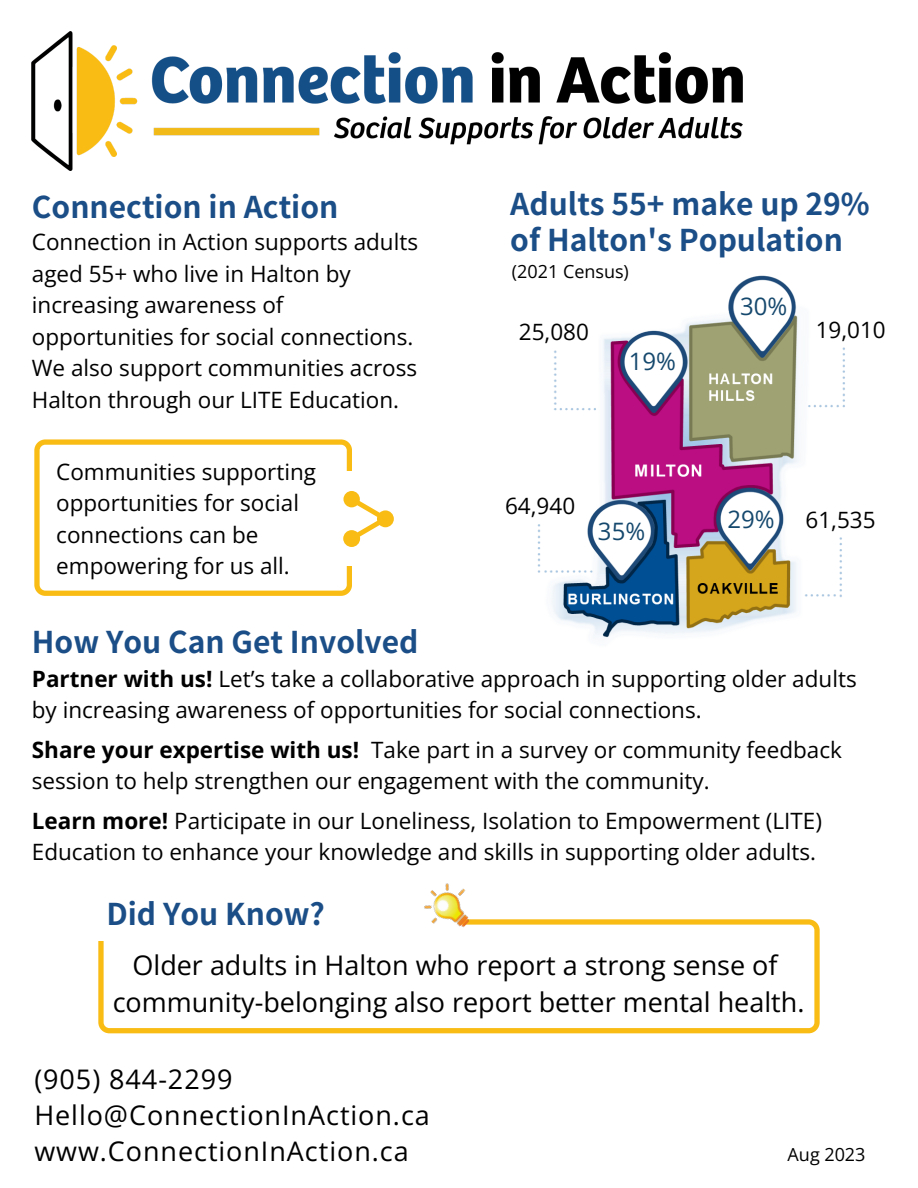
<style>
.page{position:relative;width:918px;height:1188px;background:#fff}
.page>*{position:absolute;margin:0;border:0;box-sizing:border-box;transform-origin:0 0}
.t1{font:700 30px/36px "Source Han Sans KR";color:#1b4e87}
.t2{font:27px "Open Sans";color:#000}
.t3{font:27px "Open Sans";letter-spacing:.035em;color:#000}
.t4{font:24px "Open Sans";color:#15486d}
.t5{font:22.5px/31.5px "Open Sans";color:#000}
.t6{font:18px "Open Sans";color:#000}
.s1{font-weight:700}
</style>
<div class="page">
<img style="left:32px;top:32px;width:711px;height:138px">
<svg style="left:34px;top:439px;width:318px;height:157px"></svg>
<div style="left:343px;top:471px;width:25px;height:95px;background:#fff"></div>
<svg style="left:343px;top:491px;width:51px;height:56px"></svg>
<img style="left:537px;top:275px;width:308px;height:363px">
<div style="left:515px;top:307px;width:75px;height:34px;background:#fff"></div>
<div style="left:502px;top:482px;width:82px;height:34px;background:#fff"></div>
<div style="left:816px;top:302px;width:71px;height:34px;background:#fff"></div>
<div style="left:811px;top:496px;width:70px;height:34px;background:#fff"></div>
<div style="left:732px;top:504px;width:41px;height:29px;background:#fff"></div>
<div style="left:601px;top:516px;width:41px;height:33px;background:#fff"></div>
<div style="left:633px;top:346px;width:43px;height:32px;background:#fff"></div>
<div style="left:745px;top:291px;width:38px;height:32px;background:#fff"></div>
<svg style="left:98px;top:919px;width:722px;height:114px"></svg>
<div style="left:92px;top:885px;width:369px;height:55px;background:#fff"></div>
<img style="left:424px;top:883px;width:59px;height:57px">
<p class="t1" style="left:32px;top:187px;width:308px">Connection in Action</p>
<p class="t5" style="left:32px;top:226px;width:388px">Connection in Action supports adults aged 55+ who live in Halton by increasing awareness of opportunities for social connections.<br>We also support communities across Halton through our LITE Education.</p>
<p class="t5" style="left:56px;top:455px;width:261px">Communities supporting opportunities for social connections can be empowering for us all.</p>
<p class="t1" style="left:510px;top:185px;width:361px">Adults 55+ make up 29% of Halton's Population</p>
<p class="t6" style="left:512px;top:259px;width:118px">(2021 Census)</p>
<p class="t5" style="left:519px;top:316px;width:72px">25,080</p>
<p class="t4" style="left:629px;top:345px;width:49px">19%</p>
<p class="t5" style="left:505px;top:489px;width:72px">64,940</p>
<p class="t4" style="left:598px;top:514px;width:49px">35%</p>
<p class="t4" style="left:740px;top:289px;width:49px">30%</p>
<p class="t5" style="left:816px;top:313px;width:72px">19,010</p>
<p class="t4" style="left:728px;top:503px;width:49px">29%</p>
<p class="t5" style="left:805px;top:503px;width:72px">61,535</p>
<p class="t1" style="left:32px;top:623px;width:388px">How You Can Get Involved</p>
<p class="t5" style="left:32px;top:662px;width:826px"><span class="s1">Partner with us!</span> Let’s take a collaborative approach in supporting older adults by increasing awareness of opportunities for social connections.</p>
<p class="t5" style="left:32px;top:733px;width:812px"><span class="s1">Share your expertise with us!</span> Take part in a survey or community feedback session to help strengthen our engagement with the community.</p>
<p class="t5" style="left:32px;top:804px;width:792px"><span class="s1">Learn more!</span> Participate in our Loneliness, Isolation to Empowerment (LITE)<br>Education to enhance your knowledge and skills in supporting older adults.</p>
<p class="t1" style="left:106px;top:895px;width:220px">Did You Know?</p>
<p class="t2" style="left:133px;top:946px;width:647px">Older adults in Halton who report a strong sense of</p>
<p class="t2" style="left:113px;top:983px;width:693px">community-belonging also report better mental health.</p>
<p class="t3" style="left:34px;top:1060px;width:200px">(905) 844-2299</p>
<p class="t3" style="left:34px;top:1096px;width:397px">Hello@ConnectionInAction.ca</p>
<p class="t3" style="left:34px;top:1132px;width:376px">www.ConnectionInAction.ca</p>
<p class="t6" style="left:788px;top:1142px;width:79px">Aug 2023</p>
</div>
